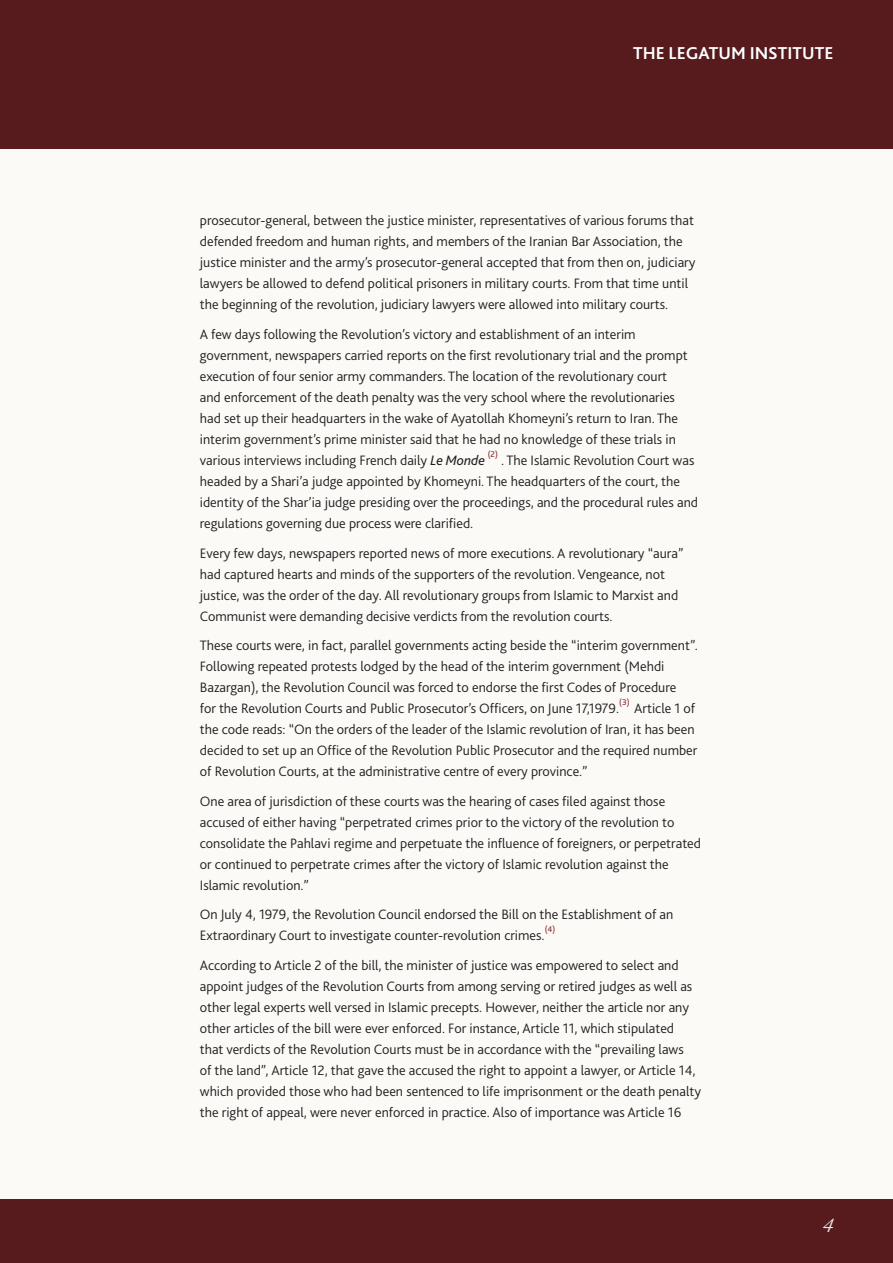
<style>
.page{position:relative;width:893px;height:1263px;background:#fff}
.page>*{position:absolute;margin:0;border:0;box-sizing:border-box;transform-origin:0 0}
.t1{font:italic 21px "Adobe Caslon Pro";color:#e6e7e9}
.t2{font:700 18px "Bliss 2";color:#fff}
.Body{font:300 14.25px/21px "Bliss 2";color:#231f20}
.Body-2{font:8.7px "Bliss 2";color:#8a2528}
.s1{font-weight:400;font-style:italic}
</style>
<div class="page">
<div style="left:0;top:132px;width:893px;height:1080px;background:#fbfaf7"></div>
<div style="left:0;top:0;width:893px;height:149px;background:#571b1e"></div>
<div style="left:0;top:1199px;width:893px;height:64px;background:#571b1e"></div>
<p class="t2" style="left:633px;top:42px;width:202px">THE LEGATUM INSTITUTE</p>
<p class="Body" style="left:200px;top:210px;width:497px">prosecutor-general, between the justice minister, representatives of various forums that defended freedom and human rights, and members of the Iranian Bar Association, the justice minister and the army’s prosecutor-general accepted that from then on, judiciary lawyers be allowed to defend political prisoners in military courts. From that time until the beginning of the revolution, judiciary lawyers were allowed into military courts.</p>
<p class="Body" style="left:200px;top:323px;width:489px">A few days following the Revolution’s victory and establishment of an interim government, newspapers carried reports on the first revolutionary trial and the prompt execution of four senior army commanders. The location of the revolutionary court and enforcement of the death penalty was the very school where the revolutionaries had set up their headquarters in the wake of Ayatollah Khomeyni’s return to Iran. The interim government’s prime minister said that he had no knowledge of these trials in various interviews including French daily <span class="s1">Le Monde</span></p>
<p class="Body-2" style="left:488px;top:449px;width:12px">(2)</p>
<p class="Body" style="left:200px;top:449px;width:500px;text-indent:301px">. The Islamic Revolution Court was headed by a Shari’a judge appointed by Khomeyni. The headquarters of the court, the identity of the Shar’ia judge presiding over the proceedings, and the procedural rules and regulations governing due process were clarified.</p>
<p class="Body" style="left:200px;top:542px;width:485px">Every few days, newspapers reported news of more executions. A revolutionary “aura” had captured hearts and minds of the supporters of the revolution. Vengeance, not justice, was the order of the day. All revolutionary groups from Islamic to Marxist and Communist were demanding decisive verdicts from the revolution courts.</p>
<p class="Body" style="left:200px;top:634px;width:500px">These courts were, in fact, parallel governments acting beside the “interim government”.<br>Following repeated protests lodged by the head of the interim government (Mehdi Bazargan), the Revolution Council was forced to endorse the first Codes of Procedure<br>for the Revolution Courts and Public Prosecutor’s Officers, on June 17,1979.</p>
<p class="Body-2" style="left:619px;top:697px;width:12px">(3)</p>
<p class="Body" style="left:200px;top:697px;width:499px;text-indent:434px">Article 1 of the code reads: “On the orders of the leader of the Islamic revolution of Iran, it has been decided to set up an Office of the Revolution Public Prosecutor and the required number of Revolution Courts, at the administrative centre of every province.”</p>
<p class="Body" style="left:200px;top:790px;width:503px">One area of jurisdiction of these courts was the hearing of cases filed against those accused of either having “perpetrated crimes prior to the victory of the revolution to consolidate the Pahlavi regime and perpetuate the influence of foreigners, or perpetrated or continued to perpetrate crimes after the victory of Islamic revolution against the Islamic revolution.”</p>
<p class="Body" style="left:200px;top:903px;width:475px">On July 4, 1979, the Revolution Council endorsed the Bill on the Establishment of an<br>Extraordinary Court to investigate counter-revolution crimes.</p>
<p class="Body-2" style="left:545px;top:924px;width:12px">(4)</p>
<p class="Body" style="left:200px;top:954px;width:503px">According to Article 2 of the bill, the minister of justice was empowered to select and appoint judges of the Revolution Courts from among serving or retired judges as well as other legal experts well versed in Islamic precepts. However, neither the article nor any other articles of the bill were ever enforced. For instance, Article 11, which stipulated that verdicts of the Revolution Courts must be in accordance with the “prevailing laws<br>of the land”, Article 12, that gave the accused the right to appoint a lawyer, or Article 14, which provided those who had been sentenced to life imprisonment or the death penalty the right of appeal, were never enforced in practice. Also of importance was Article 16</p>
<h1 class="t1" style="left:823px;top:1212px;width:12px">4</h1>
</div>
